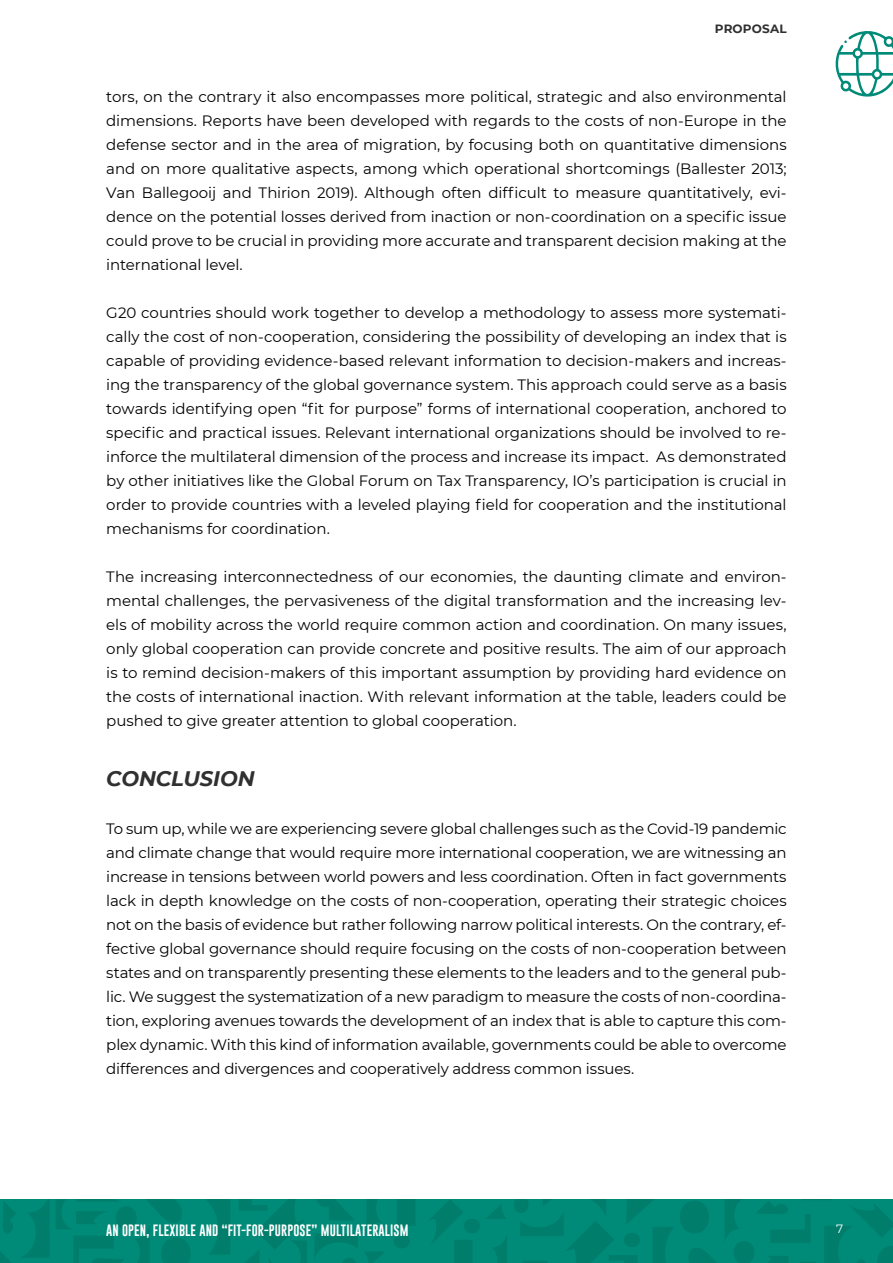
<style>
.page{position:relative;width:893px;height:1263px;background:#fff}
.page>*{position:absolute;margin:0;border:0;box-sizing:border-box;transform-origin:0 0}
.t1{font:italic 700 21px "Montserrat";letter-spacing:-.005em;color:#2f302f}
.t2{font:15px/24px "Montserrat";letter-spacing:-.005em;color:#000;text-align:justify}
.t3{font:12px "Gobold";letter-spacing:.01em;color:#fff}
.t4{font:700 12px "Montserrat";letter-spacing:.015em;color:#2f302f}
.t5{font:12px "Montserrat";color:#fff}
</style>
<div class="page">
<div style="left:0;top:1199px;width:893px;height:64px;background:#008a78"></div>
<svg style="left:514px;top:1199px;width:379px;height:64px"></svg>
<svg style="left:430px;top:1200px;width:77px;height:63px"></svg>
<svg style="left:0;top:1199px;width:415px;height:64px"></svg>
<svg style="left:835px;top:31px;width:58px;height:66px"></svg>
<p class="t4" style="left:715px;top:20px;width:73px">PROPOSAL</p>
<p class="t2" style="left:106px;top:84px;width:682px">tors, on the contrary it also encompasses more political, strategic and also environmental dimensions. Reports have been developed with regards to the costs of non-Europe in the defense sector and in the area of migration, by focusing both on quantitative dimensions and on more qualitative aspects, among which operational shortcomings (Ballester 2013; Van Ballegooij and Thirion 2019). Although often difficult to measure quantitatively, evi&shy;dence on the potential losses derived from inaction or non-coordination on a specific issue could prove to be crucial in providing more accurate and transparent decision making at the international level.</p>
<p class="t2" style="left:106px;top:300px;width:682px">G20 countries should work together to develop a methodology to assess more systemati&shy;cally the cost of non-cooperation, considering the possibility of developing an index that is capable of providing evidence-based relevant information to decision-makers and increas&shy;ing the transparency of the global governance system. This approach could serve as a basis towards identifying open “fit for purpose” forms of international cooperation, anchored to specific and practical issues. Relevant international organizations should be involved to re&shy;inforce the multilateral dimension of the process and increase its impact. As demonstrated by other initiatives like the Global Forum on Tax Transparency, IO’s participation is crucial in order to provide countries with a leveled playing field for cooperation and the institutional mechanisms for coordination.</p>
<p class="t2" style="left:106px;top:564px;width:682px">The increasing interconnectedness of our economies, the daunting climate and environ&shy;mental challenges, the pervasiveness of the digital transformation and the increasing lev&shy;els of mobility across the world require common action and coordination. On many issues, only global cooperation can provide concrete and positive results. The aim of our approach is to remind decision-makers of this important assumption by providing hard evidence on the costs of international inaction. With relevant information at the table, leaders could be pushed to give greater attention to global cooperation.</p>
<h1 class="t1" style="left:106px;top:763px;width:150px">CONCLUSION</h1>
<p class="t2" style="left:106px;top:816px;width:682px">To sum up, while we are experiencing severe global challenges such as the Covid-19 pandemic and climate change that would require more international cooperation, we are witnessing an increase in tensions between world powers and less coordination. Often in fact governments lack in depth knowledge on the costs of non-cooperation, operating their strategic choices not on the basis of evidence but rather following narrow political interests. On the contrary, ef&shy;fective global governance should require focusing on the costs of non-cooperation between states and on transparently presenting these elements to the leaders and to the general pub&shy;lic. We suggest the systematization of a new paradigm to measure the costs of non-coordina&shy;tion, exploring avenues towards the development of an index that is able to capture this com&shy;plex dynamic. With this kind of information available, governments could be able to overcome differences and divergences and cooperatively address common issues.</p>
<p class="t3" style="left:106px;top:1223px;width:304px">AN OPEN, FLEXIBLE AND “FIT-FOR-PURPOSE” MULTILATERALISM</p>
<p class="t5" style="left:836px;top:1221px;width:9px">7</p>
</div>
